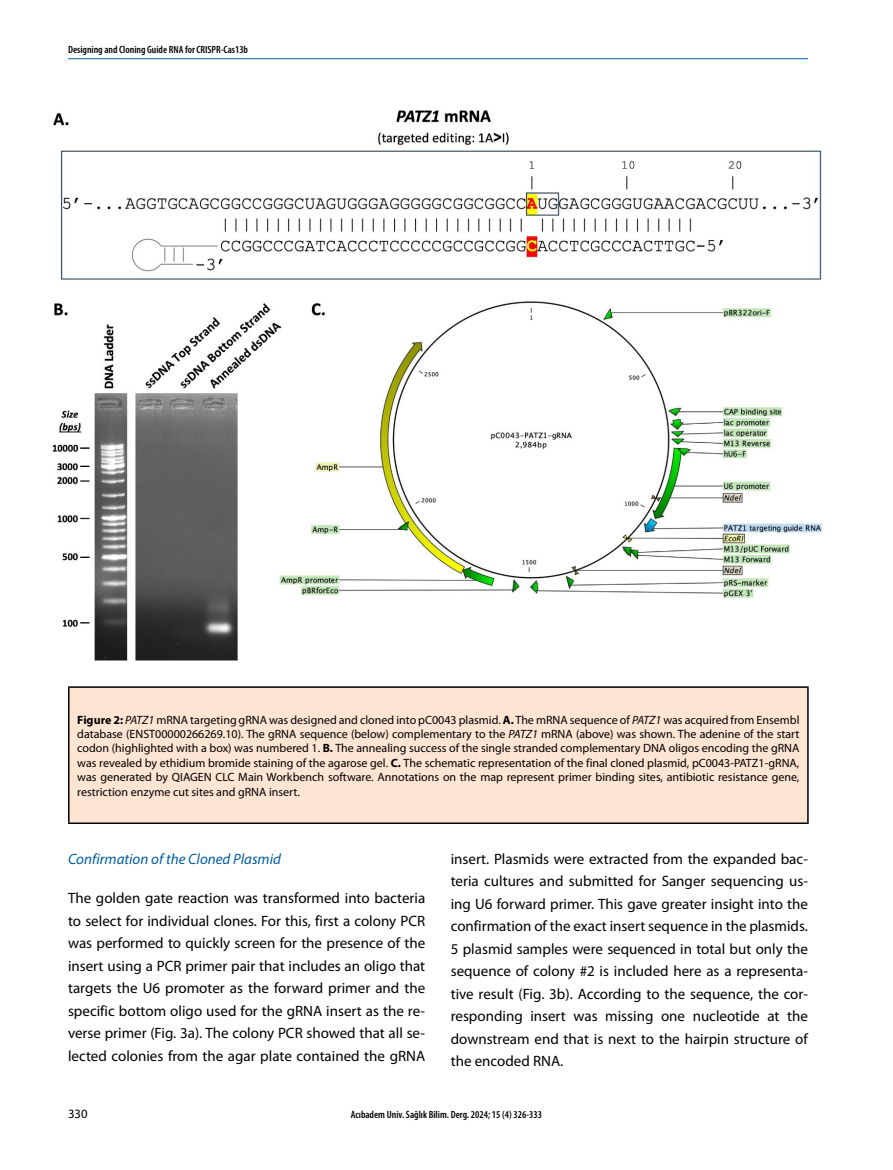
<style>
.page{position:relative;width:893px;height:1170px;background:#fff}
.page>*{position:absolute;margin:0;border:0;box-sizing:border-box;transform-origin:0 0}
.t1{font:15px/22.5px "Myriad Pro";color:#000;text-align:justify}
.t2{font:italic 15px "Myriad Pro";color:#005da4}
.t3{font:12.75px "Myriad Pro";color:#000}
.t4{font:12px/14.4px "Myriad Pro";color:#000;text-align:justify}
.t5{font:600 condensed 10.5px "Myriad Pro";color:#000}
.s1{font-weight:700}
.s2{font-style:italic}
</style>
<div class="page">
<hr style="left:68px;top:58px;width:740px;height:1px;background:#005da4">
<div style="left:69px;top:687px;width:739px;height:136px;background:#fee4d2"></div>
<hr style="left:68px;top:686px;width:741px;height:1px;background:#000">
<hr style="left:68px;top:687px;width:2px;height:135px;background:#000">
<hr style="left:807px;top:687px;width:2px;height:135px;background:#000">
<hr style="left:68px;top:822px;width:741px;height:2px;background:#000">
<img style="left:52px;top:110px;width:771px;height:551px">
<p class="t5" style="left:68px;top:44px;width:182px">Designing and Cloning Guide RNA for CRISPR-Cas13b</p>
<p class="t4" style="left:77px;top:712px;width:724px"><span class="s1">Figure 2:</span> <span class="s2">PATZ1</span> mRNA targeting gRNA was designed and cloned into pC0043 plasmid. <span class="s1">A.</span> The mRNA sequence of <span class="s2">PATZ1</span> was acquired from Ensembl database (ENST00000266269.10). The gRNA sequence (below) complementary to the <span class="s2">PATZ1</span> mRNA (above) was shown. The adenine of the start codon (highlighted with a box) was numbered 1. <span class="s1">B.</span> The annealing success of the single stranded complementary DNA oligos encoding the gRNA was revealed by ethidium bromide staining of the agarose gel. <span class="s1">C.</span> The schematic representation of the final cloned plasmid, pC0043-PATZ1-gRNA, was generated by QIAGEN CLC Main Workbench software. Annotations on the map represent primer binding sites, antibiotic resistance gene, restriction enzyme cut sites and gRNA insert.</p>
<p class="t2" style="left:68px;top:849px;width:215px">Confirmation of the Cloned Plasmid</p>
<p class="t1" style="left:68px;top:887px;width:359px">The golden gate reaction was transformed into bacteria to select for individual clones. For this, first a colony PCR was performed to quickly screen for the presence of the insert using a PCR primer pair that includes an oligo that targets the U6 promoter as the forward primer and the specific bottom oligo used for the gRNA insert as the re&shy;verse primer (Fig. 3a). The colony PCR showed that all se&shy;lected colonies from the agar plate contained the gRNA</p>
<p class="t1" style="left:451px;top:847px;width:359px">insert. Plasmids were extracted from the expanded bac&shy;teria cultures and submitted for Sanger sequencing us&shy;ing U6 forward primer. This gave greater insight into the confirmation of the exact insert sequence in the plasmids.<br>5 plasmid samples were sequenced in total but only the sequence of colony #2 is included here as a representa&shy;tive result (Fig. 3b). According to the sequence, the cor&shy;responding insert was missing one nucleotide at the downstream end that is next to the hairpin structure of the encoded RNA.</p>
<p class="t3" style="left:68px;top:1106px;width:21px">330</p>
<p class="t5" style="left:351px;top:1108px;width:193px">Acıbadem Univ. Sağlık Bilim. Derg. 2024; 15 (4) 326-333</p>
</div>
